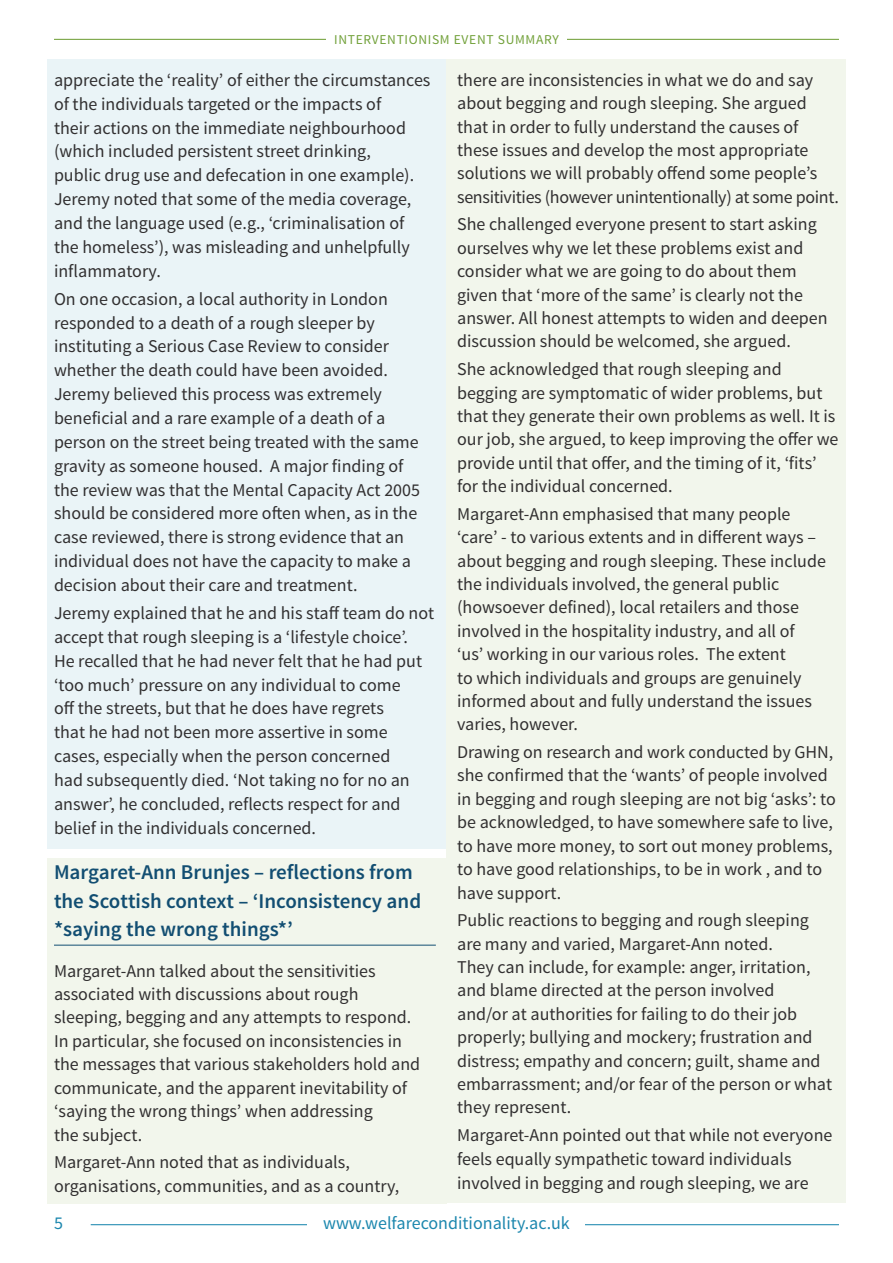
<style>
.page{position:relative;width:893px;height:1263px;background:#fff}
.page>*{position:absolute;margin:0;border:0;box-sizing:border-box;transform-origin:0 0}
.sub_headings{font:600 21px/28.5px "Source Sans Pro";color:#124e72}
.body{font:18px/23.4px "Source Sans Pro";color:#312f30}
.t1{font:18px "Source Sans Pro";color:#1c87ae}
.t2{font:13.5px "Source Sans Pro";letter-spacing:.05em;color:#72a13a}
</style>
<div class="page">
<div style="left:47px;top:60px;width:399px;height:789px;background:#eaf4f7"></div>
<div style="left:47px;top:857px;width:399px;height:346px;background:#f2f6ec"></div>
<div style="left:446px;top:60px;width:400px;height:1143px;background:#f2f6ec"></div>
<hr style="left:91px;top:1224px;width:748px;height:1px;background:#1081aa">
<div style="left:308px;top:1212px;width:277px;height:17px;background:#fff"></div>
<hr style="left:54px;top:39px;width:785px;height:1px;background:#6b9c30">
<div style="left:326px;top:34px;width:241px;height:14px;background:#fff"></div>
<hr style="left:54px;top:945px;width:382px;height:1px;background:#124e72">
<p class="t2" style="left:334px;top:31px;width:226px">INTERVENTIONISM EVENT SUMMARY</p>
<p class="body" style="left:54px;top:68px;width:378px;line-height:23.9px">appreciate the ‘reality’ of either the circumstances of the individuals targeted or the impacts of<br>their actions on the immediate neighbourhood (which included persistent street drinking,<br>public drug use and defecation in one example).<br>Jeremy noted that some of the media coverage, and the language used (e.g., ‘criminalisation of the homeless’), was misleading and unhelpfully inflammatory.</p>
<p class="body" style="left:54px;top:287px;width:368px;line-height:23.9px">On one occasion, a local authority in London responded to a death of a rough sleeper by instituting a Serious Case Review to consider whether the death could have been avoided.<br>Jeremy believed this process was extremely beneficial and a rare example of a death of a person on the street being treated with the same gravity as someone housed. A major finding of the review was that the Mental Capacity Act 2005 should be considered more often when, as in the case reviewed, there is strong evidence that an individual does not have the capacity to make a decision about their care and treatment.</p>
<p class="body" style="left:54px;top:601px;width:382px;line-height:23.9px">Jeremy explained that he and his staff team do not accept that rough sleeping is a ‘lifestyle choice’.<br>He recalled that he had never felt that he had put ‘too much’ pressure on any individual to come<br>off the streets, but that he does have regrets<br>that he had not been more assertive in some cases, especially when the person concerned<br>had subsequently died. ‘Not taking no for no an answer’, he concluded, reflects respect for and belief in the individuals concerned.</p>
<p class="sub_headings" style="left:54px;top:859px;width:369px">Margaret-Ann Brunjes – reflections from the Scottish context – ‘Inconsistency and *saying the wrong things*’</p>
<p class="body" style="left:54px;top:959px;width:368px">Margaret-Ann talked about the sensitivities associated with discussions about rough sleeping, begging and any attempts to respond.<br>In particular, she focused on inconsistencies in the messages that various stakeholders hold and communicate, and the apparent inevitability of ‘saying the wrong things’ when addressing<br>the subject.</p>
<p class="body" style="left:54px;top:1151px;width:347px">Margaret-Ann noted that as individuals, organisations, communities, and as a country,</p>
<p class="body" style="left:457px;top:68px;width:383px">there are inconsistencies in what we do and say about begging and rough sleeping. She argued that in order to fully understand the causes of these issues and develop the most appropriate solutions we will probably offend some people’s sensitivities (however unintentionally) at some point.</p>
<p class="body" style="left:457px;top:213px;width:372px">She challenged everyone present to start asking ourselves why we let these problems exist and consider what we are going to do about them given that ‘more of the same’ is clearly not the answer. All honest attempts to widen and deepen discussion should be welcomed, she argued.</p>
<p class="body" style="left:457px;top:358px;width:383px">She acknowledged that rough sleeping and begging are symptomatic of wider problems, but that they generate their own problems as well. It is our job, she argued, to keep improving the offer we provide until that offer, and the timing of it, ‘fits’ for the individual concerned.</p>
<p class="body" style="left:457px;top:502px;width:370px">Margaret-Ann emphasised that many people ‘care’ - to various extents and in different ways – about begging and rough sleeping. These include the individuals involved, the general public (howsoever defined), local retailers and those involved in the hospitality industry, and all of<br>‘us’ working in our various roles. The extent<br>to which individuals and groups are genuinely informed about and fully understand the issues varies, however.</p>
<p class="body" style="left:457px;top:741px;width:380px">Drawing on research and work conducted by GHN, she confirmed that the ‘wants’ of people involved in begging and rough sleeping are not big ‘asks’: to be acknowledged, to have somewhere safe to live, to have more money, to sort out money problems, to have good relationships, to be in work , and to have support.</p>
<p class="body" style="left:457px;top:909px;width:377px">Public reactions to begging and rough sleeping are many and varied, Margaret-Ann noted.<br>They can include, for example: anger, irritation, and blame directed at the person involved<br>and/or at authorities for failing to do their job properly; bullying and mockery; frustration and distress; empathy and concern; guilt, shame and embarrassment; and/or fear of the person or what they represent.</p>
<p class="body" style="left:457px;top:1123px;width:377px;line-height:23.9px">Margaret-Ann pointed out that while not everyone feels equally sympathetic toward individuals involved in begging and rough sleeping, we are</p>
<p class="t1" style="left:54px;top:1212px;width:10px">5</p>
<p class="t1" style="left:323px;top:1212px;width:248px">www.welfareconditionality.ac.uk</p>
</div>
